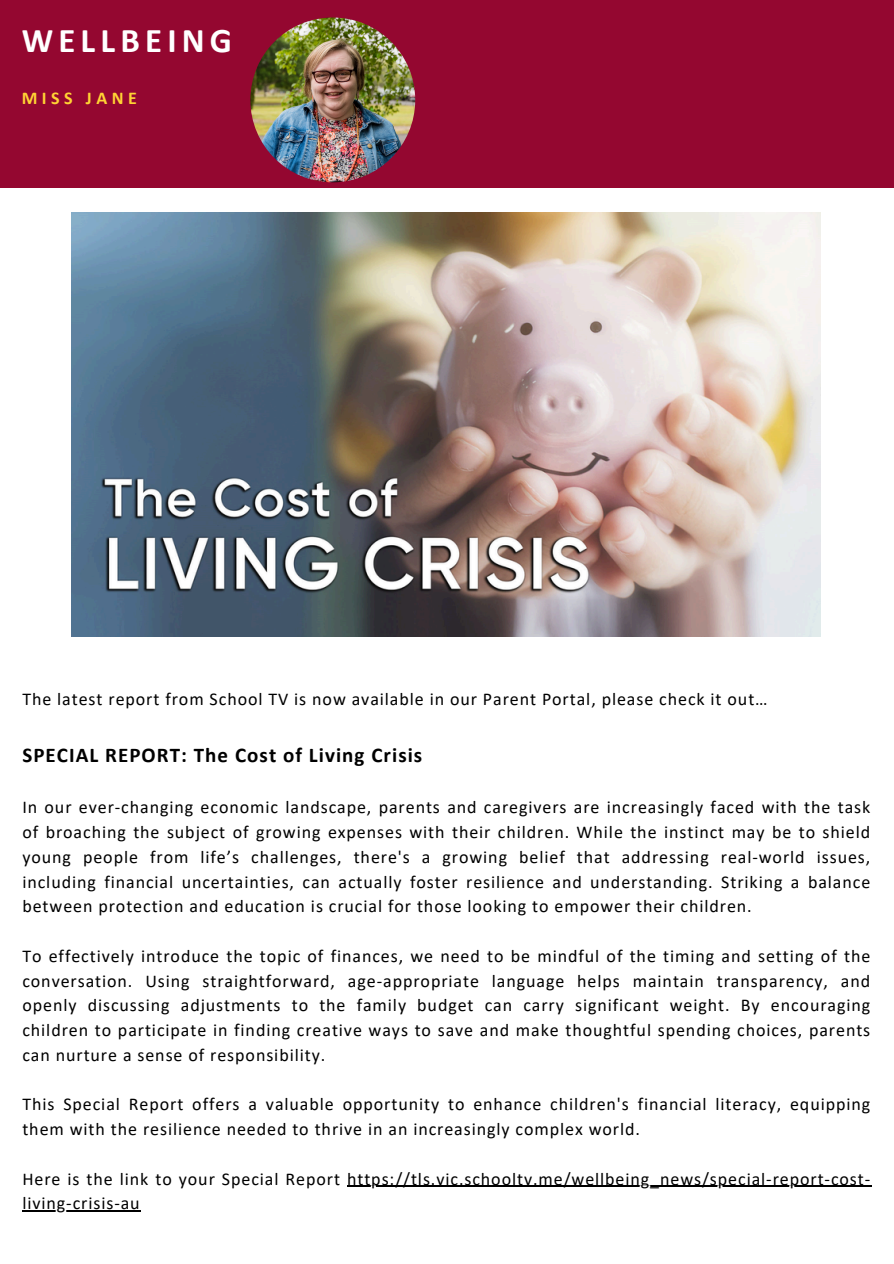
<style>
.page{position:relative;width:894px;height:1264px;background:#fff}
.page>*{position:absolute;margin:0;border:0;box-sizing:border-box;transform-origin:0 0}
.t1{font:700 34.8px "Calibri";letter-spacing:.15em;color:#fff}
.t2{font:700 21px "Calibri";letter-spacing:.05em;color:#000}
.t3{font:18px/24.8px "Calibri";letter-spacing:.05em;color:#000;text-align:justify}
.t4{font:700 18px "Calibri";letter-spacing:.25em;color:#ffd334}
</style>
<div class="page">
<div style="left:0;top:0;width:893px;height:187px;background:#940730"></div>
<img style="left:250px;top:17px;width:165px;height:165px;border-radius:50%">
<img style="left:72px;top:212px;width:748px;height:424px">
<hr style="left:347px;top:1185px;width:524px;height:1px;background:#000">
<hr style="left:22px;top:1210px;width:119px;height:1px;background:#000">
<p class="t1" style="left:22px;top:26px;width:212px">WELLBEING</p>
<h3 class="t4" style="left:22px;top:91px;width:117px">MISS JANE</h3>
<p class="t3" style="left:22px;top:688px;width:746px">The latest report from School TV is now available in our Parent Portal, please check it out…</p>
<p class="t2" style="left:22px;top:745px;width:401px">SPECIAL REPORT: The Cost of Living Crisis</p>
<h2 class="t3" style="left:22px;top:796px;width:849px">In our ever-changing economic landscape, parents and caregivers are increasingly faced with the task of broaching the subject of growing expenses with their children. While the instinct may be to shield young people from life’s challenges, there's a growing belief that addressing real-world issues, including financial uncertainties, can actually foster resilience and understanding. Striking a balance between protection and education is crucial for those looking to empower their children.</h2>
<p class="t3" style="left:22px;top:945px;width:849px">To effectively introduce the topic of finances, we need to be mindful of the timing and setting of the conversation. Using straightforward, age-appropriate language helps maintain transparency, and openly discussing adjustments to the family budget can carry significant weight. By encouraging children to participate in finding creative ways to save and make thoughtful spending choices, parents can nurture a sense of responsibility.</p>
<p class="t3" style="left:22px;top:1093px;width:849px">This Special Report offers a valuable opportunity to enhance children's financial literacy, equipping them with the resilience needed to thrive in an increasingly complex world.</p>
<p class="t3" style="left:22px;top:1167px;width:849px">Here is the link to your Special Report https://tls.vic.schooltv.me/wellbeing_news/special-report-cost&shy;living-crisis-au</p>
</div>
